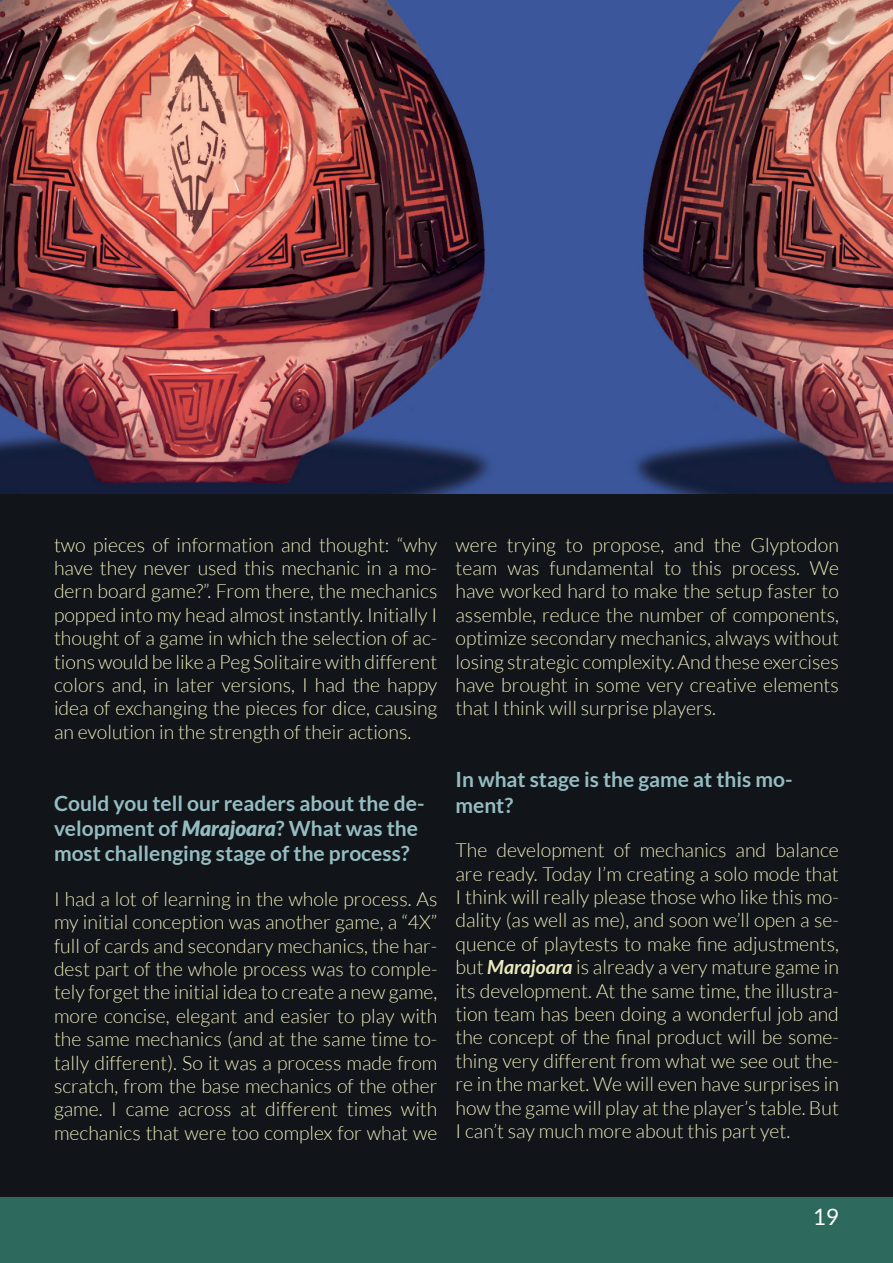
<style>
.page{position:relative;width:893px;height:1263px;background:#111418}
.page>*{position:absolute;margin:0;border:0;box-sizing:border-box;transform-origin:0 0}
.t1{font:22.5px "Lato";color:#fff}
.t2{font:700 21px/25.2px "Lato";color:#94bdc2}
.t3{font:300 19.5px/23.4px "Lato";color:#edebbd;text-align:justify}
.s1{font-weight:900;font-style:italic}
.s2{font-weight:700;font-style:italic}
</style>
<div class="page">
<img style="left:0;top:0;width:893px;height:493px">
<div style="left:0;top:1197px;width:893px;height:66px;background:#2d6a5d"></div>
<p class="t3" style="left:54px;top:533px;width:385px">two pieces of information and thought: “why have they never used this mechanic in a mo&shy;dern board game?”. From there, the mechanics popped into my head almost instantly. Initially I thought of a game in which the selection of ac&shy;tions would be like a Peg Solitaire with different colors and, in later versions, I had the happy idea of exchanging the pieces for dice, causing an evolution in the strength of their actions.</p>
<p class="t2" style="left:54px;top:790px;width:372px">Could you tell our readers about the de&shy;velopment of <span class="s1">Marajoara</span>? What was the most challenging stage of the process?</p>
<p class="t3" style="left:54px;top:887px;width:385px">I had a lot of learning in the whole process. As my initial conception was another game, a “4X” full of cards and secondary mechanics, the har&shy;dest part of the whole process was to comple&shy;tely forget the initial idea to create a new game, more concise, elegant and easier to play with the same mechanics (and at the same time to&shy;tally different). So it was a process made from scratch, from the base mechanics of the other game. I came across at different times with mechanics that were too complex for what we</p>
<p class="t3" style="left:455px;top:533px;width:385px">were trying to propose, and the Glyptodon team was fundamental to this process. We have worked hard to make the setup faster to assemble, reduce the number of components, optimize secondary mechanics, always without losing strategic complexity. And these exercises have brought in some very creative elements that I think will surprise players.</p>
<p class="t2" style="left:455px;top:767px;width:339px">In what stage is the game at this mo&shy;ment?</p>
<p class="t3" style="left:455px;top:838px;width:385px">The development of mechanics and balance are ready. Today I’m creating a solo mode that I think will really please those who like this mo&shy;dality (as well as me), and soon we’ll open a se&shy;quence of playtests to make fine adjustments, but <span class="s2">Marajoara</span> is already a very mature game in its development. At the same time, the illustra&shy;tion team has been doing a wonderful job and the concept of the final product will be some&shy;thing very different from what we see out the&shy;re in the market. We will even have surprises in how the game will play at the player’s table. But I can’t say much more about this part yet.</p>
<p class="t1" style="left:813px;top:1204px;width:28px">19</p>
</div>
